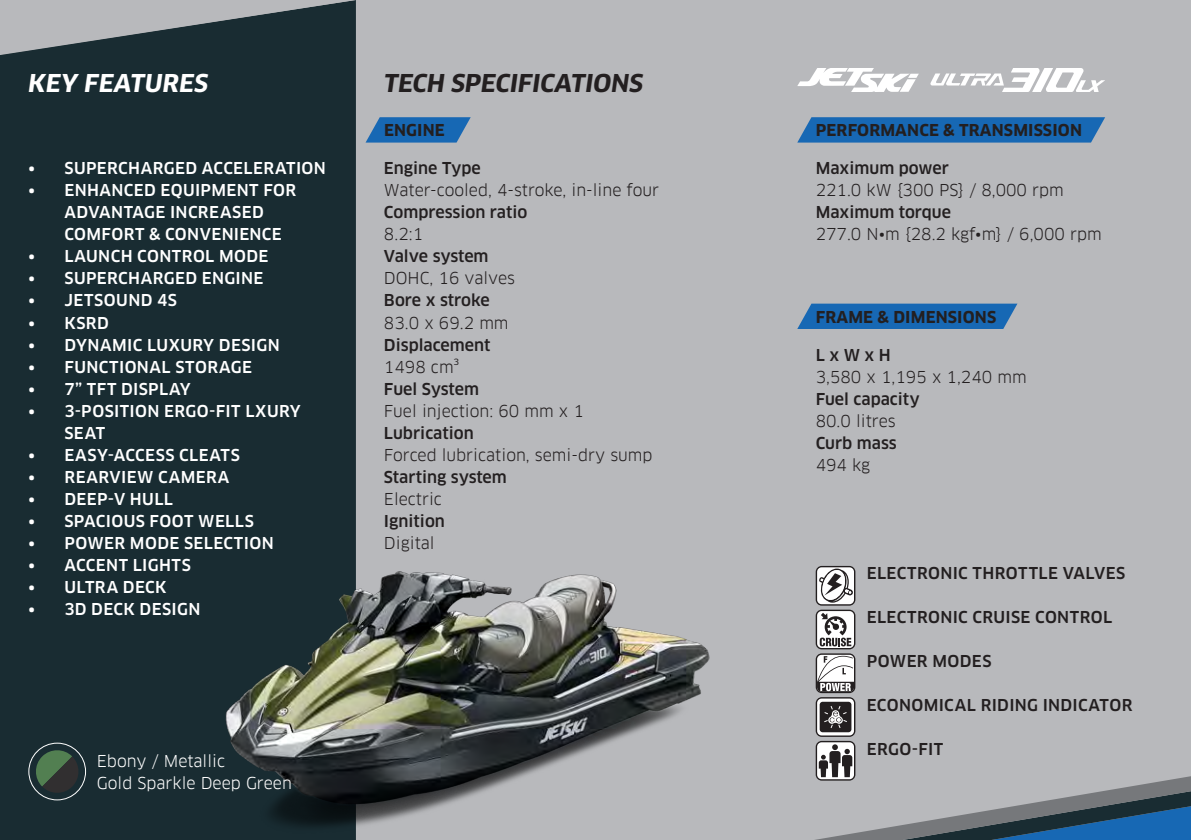
<style>
.page{position:relative;width:1191px;height:840px;background:#fff}
.page>*{position:absolute;margin:0;border:0;box-sizing:border-box;transform-origin:0 0}
.t1{font:italic 700 24px "Clan OT";color:#231f20}
.t2{font:italic 700 24px "Clan OT";letter-spacing:.01em;color:#fff}
.t3{font:500 16px/22px "Clan OT";letter-spacing:.02em;color:#fff}
.t4{font:16px "Clan OT";color:#231f20}
.t5{font:500 16px "Clan OT";color:#231f20}
.t6{font:700 16px "Clan OT";letter-spacing:.01em;color:#231f20}
.t7{font:16px "Clan OT";color:#fff}
.t8{font:500 16px "Clan OT";letter-spacing:.02em;color:#231f20}
.t9{font:500 16px "Clan OT";letter-spacing:.025em;color:#231f20}
</style>
<div class="page">
<div style="left:0;top:0;width:1191px;height:839px;background:#b8b9bc"></div>
<svg style="left:366px;top:117px;width:105px;height:25px;background:#2d73b5"></svg>
<svg style="left:797px;top:117px;width:308px;height:25px;background:#1f6cb4"></svg>
<svg style="left:797px;top:303px;width:220px;height:26px;background:#246eb4"></svg>
<div style="left:0;top:55px;width:356px;height:784px;background:#192c32"></div>
<svg style="left:1px;top:0;width:355px;height:55px"></svg>
<img style="left:195px;top:482px;width:515px;height:357px">
<div style="left:28px;top:742px;width:58px;height:58px;border:1px solid #fff;border-radius:50%"></div>
<svg style="left:34px;top:747px;width:47px;height:47px;background:#374b3f"></svg>
<svg style="left:815px;top:609px;width:40px;height:40px"></svg>
<svg style="left:817px;top:610px;width:37px;height:37px"></svg>
<svg style="left:819px;top:612px;width:32px;height:34px"></svg>
<svg style="left:815px;top:696px;width:40px;height:40px"></svg>
<svg style="left:817px;top:698px;width:37px;height:37px"></svg>
<div style="left:819px;top:701px;width:32px;height:30px;background:#231f20;border-radius:3px"></div>
<svg style="left:824px;top:706px;width:23px;height:21px"></svg>
<svg style="left:815px;top:740px;width:40px;height:40px"></svg>
<svg style="left:817px;top:741px;width:37px;height:37px"></svg>
<svg style="left:815px;top:744px;width:376px;height:95px"></svg>
<svg style="left:815px;top:565px;width:40px;height:40px"></svg>
<div style="left:817px;top:567px;width:37px;height:37px;background:#fff;border-radius:5px"></div>
<svg style="left:819px;top:568px;width:34px;height:34px"></svg>
<svg style="left:815px;top:653px;width:40px;height:39px"></svg>
<svg style="left:817px;top:654px;width:37px;height:37px"></svg>
<svg style="left:817px;top:655px;width:37px;height:36px"></svg>
<svg style="left:930px;top:68px;width:175px;height:24px"></svg>
<svg style="left:797px;top:68px;width:122px;height:24px"></svg>
<p class="t2" style="left:28px;top:69px;width:181px">KEY FEATURES</p>
<p class="t3" style="left:28px;top:157px;width:299px">• SUPERCHARGED ACCELERATION</p>
<p class="t3" style="left:64px;top:179px;width:233px;text-indent:-36px">• ENHANCED EQUIPMENT FOR<br>ADVANTAGE INCREASED<br>COMFORT &amp; CONVENIENCE</p>
<p class="t3" style="left:28px;top:245px;width:242px">• LAUNCH CONTROL MODE</p>
<p class="t3" style="left:28px;top:267px;width:236px">• SUPERCHARGED ENGINE</p>
<p class="t3" style="left:28px;top:289px;width:150px">• JETSOUND 4S</p>
<p class="t3" style="left:28px;top:311px;width:82px">• KSRD</p>
<p class="t3" style="left:28px;top:333px;width:253px">• DYNAMIC LUXURY DESIGN</p>
<p class="t3" style="left:28px;top:355px;width:225px">• FUNCTIONAL STORAGE</p>
<p class="t3" style="left:28px;top:377px;width:164px">• 7” TFT DISPLAY</p>
<p class="t3" style="left:64px;top:399px;width:238px;text-indent:-36px">• 3-POSITION ERGO-FIT LXURY<br>SEAT</p>
<p class="t3" style="left:28px;top:443px;width:213px">• EASY-ACCESS CLEATS</p>
<p class="t3" style="left:28px;top:465px;width:202px">• REARVIEW CAMERA</p>
<p class="t3" style="left:28px;top:487px;width:146px">• DEEP-V HULL</p>
<p class="t3" style="left:28px;top:509px;width:227px">• SPACIOUS FOOT WELLS</p>
<p class="t3" style="left:28px;top:531px;width:247px">• POWER MODE SELECTION</p>
<p class="t3" style="left:28px;top:553px;width:164px">• ACCENT LIGHTS</p>
<p class="t3" style="left:28px;top:575px;width:140px">• ULTRA DECK</p>
<p class="t3" style="left:28px;top:597px;width:174px">• 3D DECK DESIGN</p>
<p class="t7" style="left:97px;top:751px;width:130px">Ebony / Metallic</p>
<p class="t7" style="left:97px;top:773px;width:196px">Gold Sparkle Deep Green</p>
<p class="t1" style="left:384px;top:69px;width:261px">TECH SPECIFICATIONS</p>
<p class="t6" style="left:384px;top:121px;width:62px">ENGINE</p>
<p class="t6" style="left:815px;top:121px;width:268px">PERFORMANCE &amp; TRANSMISSION</p>
<p class="t5" style="left:815px;top:159px;width:135px">Maximum power</p>
<p class="t4" style="left:815px;top:181px;width:250px">221.0 kW {300 PS} / 8,000 rpm</p>
<p class="t5" style="left:815px;top:203px;width:137px">Maximum torque</p>
<p class="t4" style="left:815px;top:225px;width:287px">277.0 N•m {28.2 kgf•m} / 6,000 rpm</p>
<p class="t5" style="left:384px;top:159px;width:98px">Engine Type</p>
<p class="t4" style="left:384px;top:181px;width:277px">Water-cooled, 4-stroke, in-line four</p>
<p class="t5" style="left:384px;top:203px;width:145px">Compression ratio</p>
<p class="t4" style="left:384px;top:225px;width:41px">8.2:1</p>
<p class="t5" style="left:384px;top:247px;width:106px">Valve system</p>
<p class="t4" style="left:384px;top:269px;width:133px">DOHC, 16 valves</p>
<p class="t5" style="left:384px;top:291px;width:107px">Bore x stroke</p>
<p class="t4" style="left:384px;top:313px;width:126px">83.0 x 69.2 mm</p>
<p class="t5" style="left:384px;top:335px;width:108px">Displacement</p>
<p class="t4" style="left:384px;top:357px;width:77px">1498 cm³</p>
<p class="t5" style="left:384px;top:379px;width:97px">Fuel System</p>
<p class="t4" style="left:384px;top:401px;width:201px">Fuel injection: 60 mm x 1</p>
<p class="t5" style="left:384px;top:423px;width:91px">Lubrication</p>
<p class="t4" style="left:384px;top:445px;width:270px">Forced lubrication, semi‑dry sump</p>
<p class="t5" style="left:384px;top:467px;width:124px">Starting system</p>
<p class="t4" style="left:384px;top:489px;width:59px">Electric</p>
<p class="t5" style="left:384px;top:511px;width:62px">Ignition</p>
<p class="t4" style="left:384px;top:533px;width:52px">Digital</p>
<p class="t6" style="left:815px;top:307px;width:182px">FRAME &amp; DIMENSIONS</p>
<p class="t5" style="left:815px;top:345px;width:77px">L x W x H</p>
<p class="t4" style="left:815px;top:367px;width:212px">3,580 x 1,195 x 1,240 mm</p>
<p class="t5" style="left:815px;top:389px;width:105px">Fuel capacity</p>
<p class="t4" style="left:815px;top:411px;width:81px">80.0 litres</p>
<p class="t5" style="left:815px;top:433px;width:83px">Curb mass</p>
<p class="t4" style="left:815px;top:455px;width:56px">494 kg</p>
<p class="t9" style="left:867px;top:563px;width:260px">ELECTRONIC THROTTLE VALVES</p>
<p class="t8" style="left:867px;top:607px;width:247px">ELECTRONIC CRUISE CONTROL</p>
<p class="t8" style="left:867px;top:651px;width:126px">POWER MODES</p>
<p class="t5" style="left:867px;top:695px;width:267px">ECONOMICAL RIDING INDICATOR</p>
<p class="t5" style="left:867px;top:739px;width:78px">ERGO-FIT</p>
</div>
